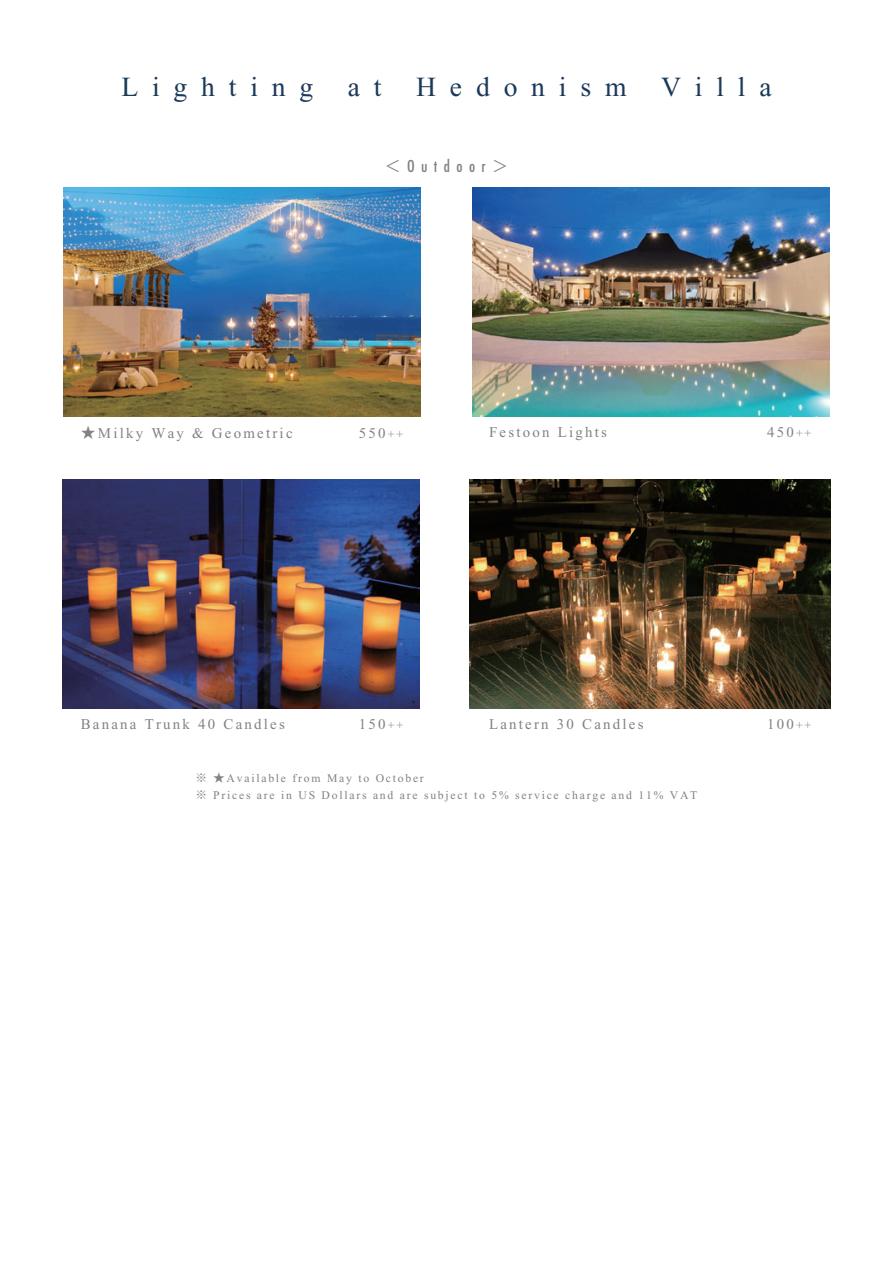
<style>
.page{position:relative;width:893px;height:1263px;background:#fff}
.page>*{position:absolute;margin:0;border:0;box-sizing:border-box;transform-origin:0 0}
.t1{font:27.6px "Times New Roman";letter-spacing:.5em;color:#1b3959}
.t2{font:500 condensed 15.9px "Futura";letter-spacing:.4em;color:#808285}
.t3{font:14.85px "Times New Roman";letter-spacing:.15em;color:#808285}
.t4{font:11.7px/17px "Times New Roman";letter-spacing:.15em;color:#808285}
.s1{font-family:"Koz Go Pr 6 N";font-weight:400;font-stretch:normal}
.s2{font-family:"Koz Go Pr 6 N"}
.s3{font-size:11.85px}
</style>
<div class="page">
<img style="left:64px;top:187px;width:357px;height:230px">
<img style="left:472px;top:187px;width:357px;height:230px">
<img style="left:62px;top:480px;width:358px;height:229px">
<img style="left:469px;top:479px;width:362px;height:230px">
<h1 class="t1" style="left:121px;top:72px;width:262px">Lighting at</h1>
<h1 class="t1" style="left:416px;top:72px;width:212px">Hedonism</h1>
<h1 class="t1" style="left:661px;top:72px;width:112px">Villa</h1>
<p class="t2" style="left:385px;top:156px;width:125px"><span class="s1">＜</span>Outdoor<span class="s1">＞</span></p>
<p class="t3" style="left:81px;top:425px;width:213px"><span class="s2">★</span>Milky Way &amp; Geometric</p>
<p class="t3" style="left:359px;top:425px;width:46px">550<span class="s3">++</span></p>
<p class="t3" style="left:489px;top:424px;width:119px">Festoon Lights</p>
<p class="t3" style="left:767px;top:424px;width:46px">450<span class="s3">++</span></p>
<p class="t3" style="left:81px;top:716px;width:206px">Banana Trunk 40 Candles</p>
<p class="t3" style="left:359px;top:716px;width:46px">150<span class="s3">++</span></p>
<p class="t3" style="left:489px;top:716px;width:156px">Lantern 30 Candles</p>
<p class="t3" style="left:767px;top:716px;width:46px">100<span class="s3">++</span></p>
<p class="t4" style="left:196px;top:770px;width:503px"><span class="s2">※ ★</span>Available from May to October<br><span class="s2">※</span> Prices are in US Dollars and are subject to 5% service charge and 11% VAT</p>
</div>
